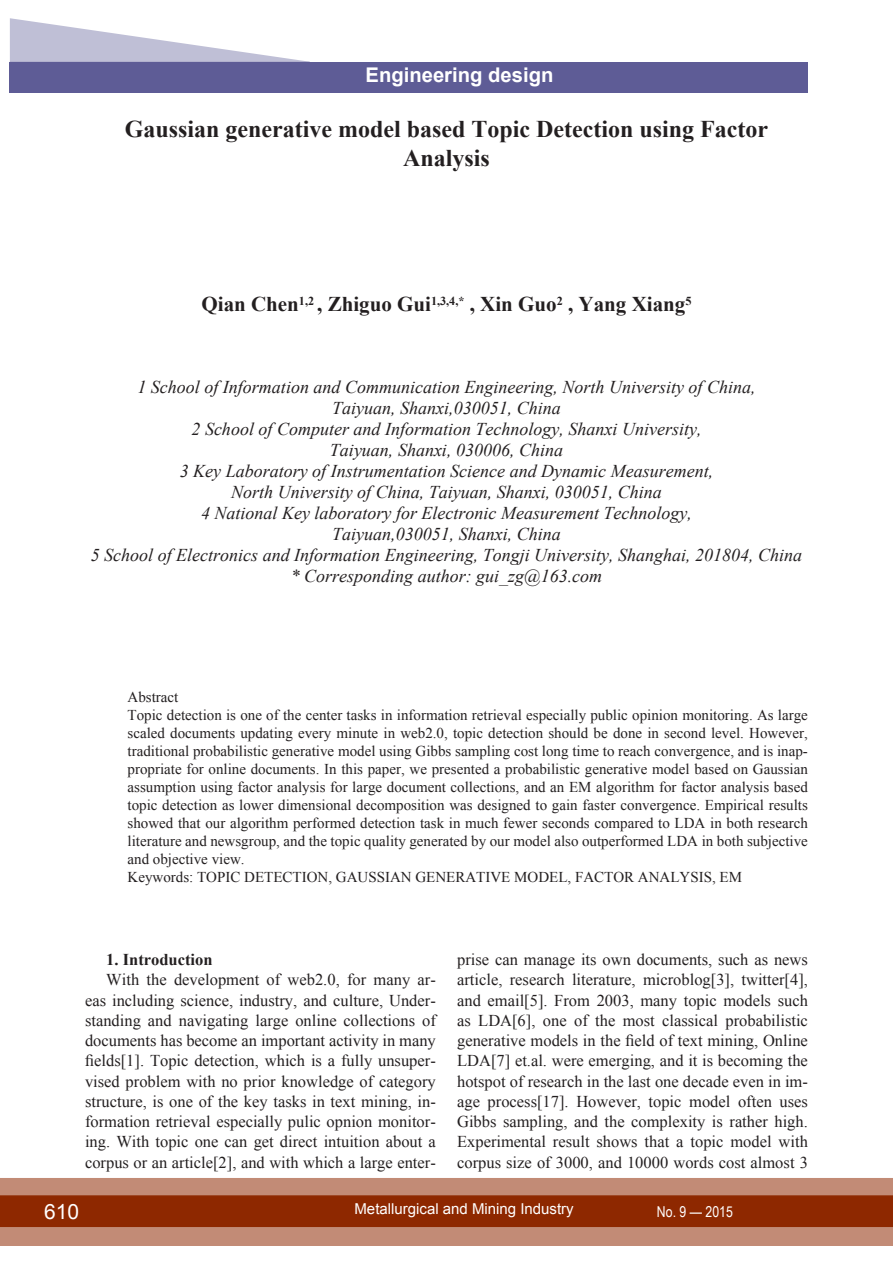
<style>
.page{position:relative;width:893px;height:1263px;background:#fff}
.page>*{position:absolute;margin:0;border:0;box-sizing:border-box;transform-origin:0 0}
.заголовок{font:700 24px/28.5px "Times New Roman";color:#231f20;text-align:center}
.автор{font:700 21px "Times New Roman";color:#231f20}
.t1{font:21px "Arial";color:#fff}
.ОСНОВНОЙ{font:700 20.25px "Arial";color:#fff}
.про_автора{font:italic 18px "Times New Roman";color:#231f20}
.ОСНОВНОЙ-2{font:16.5px/20.2px "Times New Roman";color:#231f20;text-align:justify}
.ОСНОВНОЙ-3{font:700 16.5px "Times New Roman";color:#231f20}
.аннотация_ключ_слова{font:15px/18px "Times New Roman";color:#231f20;text-align:justify}
.t2{font:15px "Arial";color:#fff}
.t3{font:15px "Arial Narrow";color:#fff}
</style>
<div class="page">
<div style="left:0;top:1178px;width:893px;height:68px;background:#c28b76"></div>
<div style="left:0;top:1195px;width:893px;height:32px;background:#8e2800;border:2px solid #8e2800"></div>
<div style="left:10px;top:62px;width:798px;height:30px;background:#5e5c96"></div>
<svg style="left:10px;top:18px;width:300px;height:44px"></svg>
<svg style="left:892px;top:1178px;width:1px;height:68px"></svg>
<p class="ОСНОВНОЙ" style="left:365px;top:62px;width:189px">Engineering design</p>
<p class="заголовок" style="left:125px;top:115px;width:645px">Gaussian generative model based Topic Detection using Factor<br>Analysis</p>
<p class="автор" style="left:202px;top:290px;width:491px">Qian Chen<sup>1,2</sup> , Zhiguo Gui<sup>1,3,4,*</sup> , Xin Guo<sup>2</sup> , Yang Xiang<sup>5</sup></p>
<p class="про_автора" style="left:137px;top:375px;width:620px">1 School of Information and Communication Engineering, North University of China,</p>
<p class="про_автора" style="left:332px;top:396px;width:230px">Taiyuan, Shanxi,030051, China</p>
<p class="про_автора" style="left:191px;top:417px;width:511px">2 School of Computer and Information Technology, Shanxi University,</p>
<p class="про_автора" style="left:330px;top:438px;width:235px">Taiyuan, Shanxi, 030006, China</p>
<p class="про_автора" style="left:180px;top:459px;width:535px">3 Key Laboratory of Instrumentation Science and Dynamic Measurement,</p>
<p class="про_автора" style="left:231px;top:480px;width:432px">North University of China, Taiyuan, Shanxi, 030051, China</p>
<p class="про_автора" style="left:201px;top:501px;width:492px">4 National Key laboratory for Electronic Measurement Technology,</p>
<p class="про_автора" style="left:332px;top:522px;width:230px">Taiyuan,030051, Shanxi, China</p>
<p class="про_автора" style="left:91px;top:543px;width:713px">5 School of Electronics and Information Engineering, Tongji University, Shanghai, 201804, China</p>
<p class="про_автора" style="left:291px;top:564px;width:313px">* Corresponding author: gui_zg@163.com</p>
<p class="аннотация_ключ_слова" style="left:128px;top:687px;width:52px">Abstract</p>
<p class="аннотация_ключ_слова" style="left:128px;top:705px;width:682px">Topic detection is one of the center tasks in information retrieval especially public opinion monitoring. As large scaled documents updating every minute in web2.0, topic detection should be done in second level. However, traditional probabilistic generative model using Gibbs sampling cost long time to reach convergence, and is inap&shy;propriate for online documents. In this paper, we presented a probabilistic generative model based on Gaussian assumption using factor analysis for large document collections, and an EM algorithm for factor analysis based topic detection as lower dimensional decomposition was designed to gain faster convergence. Empirical results showed that our algorithm performed detection task in much fewer seconds compared to LDA in both research literature and newsgroup, and the topic quality generated by our model also outperformed LDA in both subjective and objective view.</p>
<p class="аннотация_ключ_слова" style="left:128px;top:867px;width:616px">Keywords: TOPIC DETECTION, GAUSSIAN GENERATIVE MODEL, FACTOR ANALYSIS, EM</p>
<p class="ОСНОВНОЙ-3" style="left:106px;top:948px;width:108px">1. Introduction</p>
<p class="ОСНОВНОЙ-2" style="left:85px;top:969px;width:352px;text-indent:21px">With the development of web2.0, for many ar&shy;eas including science, industry, and culture, Under&shy;standing and navigating large online collections of documents has become an important activity in many fields[1]. Topic detection, which is a fully unsuper&shy;vised problem with no prior knowledge of category structure, is one of the key tasks in text mining, in&shy;formation retrieval especially pulic opnion monitor&shy;ing. With topic one can get direct intuition about a corpus or an article[2], and with which a large enter-</p>
<p class="ОСНОВНОЙ-2" style="left:457px;top:949px;width:352px">prise can manage its own documents, such as news article, research literature, microblog[3], twitter[4], and email[5]. From 2003, many topic models such as LDA[6], one of the most classical probabilistic generative models in the field of text mining, Online LDA[7] et.al. were emerging, and it is becoming the hotspot of research in the last one decade even in im&shy;age process[17]. However, topic model often uses Gibbs sampling, and the complexity is rather high.<br>Experimental result shows that a topic model with corpus size of 3000, and 10000 words cost almost 3</p>
<p class="t1" style="left:44px;top:1197px;width:37px">610</p>
<p class="t2" style="left:354px;top:1199px;width:221px">Metallurgical and Mining Industry</p>
<p class="t3" style="left:657px;top:1201px;width:77px">No. 9 — 2015</p>
</div>
